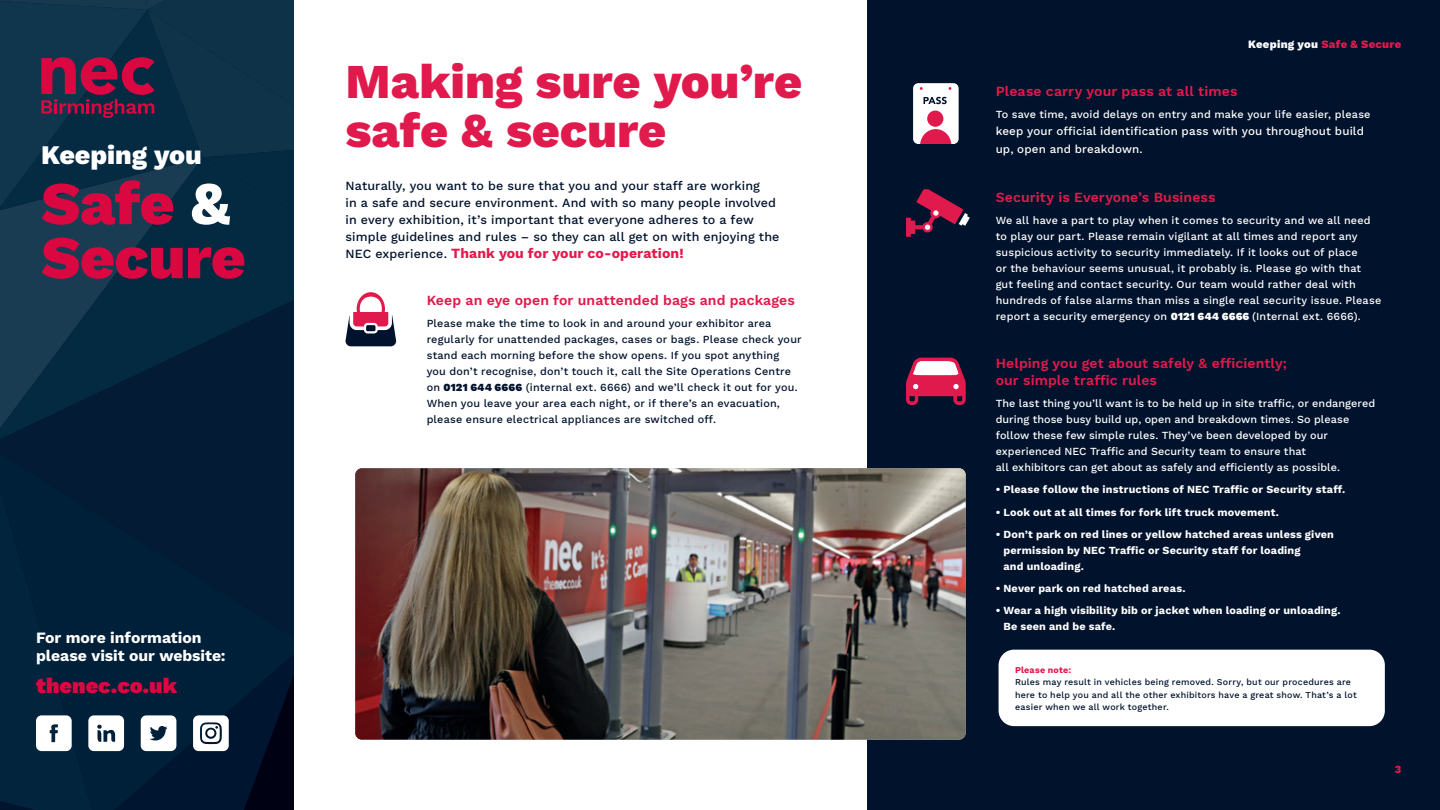
<style>
.page{position:relative;width:1440px;height:810px;background:#fff}
.page>*{position:absolute;margin:0;border:0;box-sizing:border-box;transform-origin:0 0}
.t1{font:800 60.6px/54px "Work Sans";letter-spacing:-.01em;color:#db0740}
.t2{font:800 48.6px/48.6px "Work Sans";letter-spacing:-.005em;color:#e01a4c}
.t3{font:800 26.85px "Work Sans";letter-spacing:-.005em;color:#fff}
.t4{font:900 21.75px "Work Sans";color:#db0740}
.t5{font:700 15.75px/18.9px "Work Sans";letter-spacing:-.005em;color:#fff}
.t6{font:600 14.02px/17.1px "Work Sans";letter-spacing:.005em;color:#e01a4c}
.t7{font:700 14.02px "Work Sans";letter-spacing:.005em;color:#e01a4c}
.t8{font:500 12.52px/17.1px "Work Sans";letter-spacing:.01em;color:#00122c}
.t9{font:500 11.62px/17.1px "Work Sans";letter-spacing:.015em;color:#fff}
.t10{font:800 11.25px "Work Sans";letter-spacing:.025em;color:#e01a4c}
.t11{font:800 10.95px "Work Sans";color:#e01a4c}
.t12{font:500 10.8px/15.9px "Work Sans";letter-spacing:.015em;color:#fff}
.t13{font:500 10.8px/15.9px "Work Sans";letter-spacing:.015em;color:#00122c}
.t14{font:700 10.8px/15.9px "Work Sans";letter-spacing:.015em;color:#fff}
.t15{font:500 8.93px/12.3px "Work Sans";letter-spacing:.025em;color:#00122c}
.s1{color:#fff}
.s2{font-weight:500;font-size:12.52px;color:#00122c}
.s3{font-weight:900}
</style>
<div class="page">
<svg style="left:0;top:212px;width:294px;height:88px;background:#0d3249"></svg>
<svg style="left:0;top:300px;width:294px;height:189px;background:#05223b"></svg>
<svg style="left:0;top:0;width:294px;height:212px;background:#162f48"></svg>
<svg style="left:0;top:489px;width:294px;height:321px;background:#0c273f"></svg>
<div style="left:867px;top:0;width:573px;height:810px;background:#00122c"></div>
<img style="left:355px;top:468px;width:611px;height:272px">
<svg style="left:346px;top:292px;width:50px;height:54px"></svg>
<div style="left:999px;top:650px;width:386px;height:76px;background:#fff;border-radius:15px"></div>
<div style="left:913px;top:83px;width:46px;height:61px;background:#fff;border-radius:5px"></div>
<svg style="left:924px;top:97px;width:23px;height:7px"></svg>
<div style="left:927px;top:111px;width:16px;height:16px;background:#e01a4c;border-radius:50%"></div>
<svg style="left:920px;top:129px;width:31px;height:15px"></svg>
<svg style="left:906px;top:357px;width:60px;height:48px"></svg>
<svg style="left:906px;top:189px;width:64px;height:48px"></svg>
<p class="t3" style="left:41px;top:135px;width:162px">Keeping you</p>
<p class="t1" style="left:41px;top:174px;width:206px">Safe <span class="s1">&amp;<br></span>Secure</p>
<p class="t5" style="left:36px;top:627px;width:191px">For more information please visit our website:</p>
<p class="t4" style="left:36px;top:669px;width:143px">thenec.co.uk</p>
<p class="t2" style="left:346px;top:55px;width:458px">Making sure you’re safe &amp; secure</p>
<p class="t8" style="left:346px;top:176px;width:436px">Naturally, you want to be sure that you and your staff are working<br>in a safe and secure environment. And with so many people involved in every exhibition, it’s important that everyone adheres to a few simple guidelines and rules – so they can all get on with enjoying the</p>
<p class="t7" style="left:346px;top:242px;width:340px"><span class="s2">NEC experience.</span> Thank you for your co-operation!</p>
<p class="t6" style="left:427px;top:291px;width:370px">Keep an eye open for unattended bags and packages</p>
<p class="t13" style="left:427px;top:315px;width:376px">Please make the time to look in and around your exhibitor area regularly for unattended packages, cases or bags. Please check your stand each morning before the show opens. If you spot anything<br>you don’t recognise, don’t touch it, call the Site Operations Centre on <span class="s3">0121 644 6666</span> (internal ext. 6666) and we’ll check it out for you.<br>When you leave your area each night, or if there’s an evacuation, please ensure electrical appliances are switched off.</p>
<p class="t10" style="left:1248px;top:35px;width:155px"><span class="s1">Keeping you</span> Safe &amp; Secure</p>
<p class="t6" style="left:996px;top:82px;width:243px">Please carry your pass at all times</p>
<p class="t12" style="left:996px;top:106px;width:376px">To save time, avoid delays on entry and make your life easier, please</p>
<p class="t9" style="left:996px;top:122px;width:370px">keep your official identification pass with you throughout build up, open and breakdown.</p>
<p class="t6" style="left:996px;top:188px;width:221px">Security is Everyone’s Business</p>
<p class="t12" style="left:996px;top:212px;width:387px">We all have a part to play when it comes to security and we all need to play our part. Please remain vigilant at all times and report any suspicious activity to security immediately. If it looks out of place<br>or the behaviour seems unusual, it probably is. Please go with that<br>gut feeling and contact security. Our team would rather deal with hundreds of false alarms than miss a single real security issue. Please report a security emergency on <span class="s3">0121 644 6666</span> (Internal ext. 6666).</p>
<p class="t6" style="left:996px;top:354px;width:293px">Helping you get about safely &amp; efficiently; our simple traffic rules</p>
<p class="t12" style="left:996px;top:395px;width:381px">The last thing you’ll want is to be held up in site traffic, or endangered during those busy build up, open and breakdown times. So please follow these few simple rules. They’ve been developed by our experienced NEC Traffic and Security team to ensure that<br>all exhibitors can get about as safely and efficiently as possible.</p>
<p class="t14" style="left:996px;top:481px;width:351px">• Please follow the instructions of NEC Traffic or Security staff.</p>
<p class="t14" style="left:996px;top:504px;width:285px">• Look out at all times for fork lift truck movement.</p>
<p class="t14" style="left:1003px;top:526px;width:332px;text-indent:-8px">• Don’t park on red lines or yellow hatched areas unless given permission by NEC Traffic or Security staff for loading<br>and unloading.</p>
<p class="t14" style="left:996px;top:580px;width:191px">• Never park on red hatched areas.</p>
<p class="t14" style="left:1003px;top:602px;width:339px;text-indent:-8px">• Wear a high visibility bib or jacket when loading or unloading.<br>Be seen and be safe.</p>
<p class="t15" style="left:1015px;top:676px;width:343px">Rules may result in vehicles being removed. Sorry, but our procedures are here to help you and all the other exhibitors have a great show. That’s a lot easier when we all work together.</p>
<p class="t11" style="left:1395px;top:761px;width:8px">3</p>
</div>
